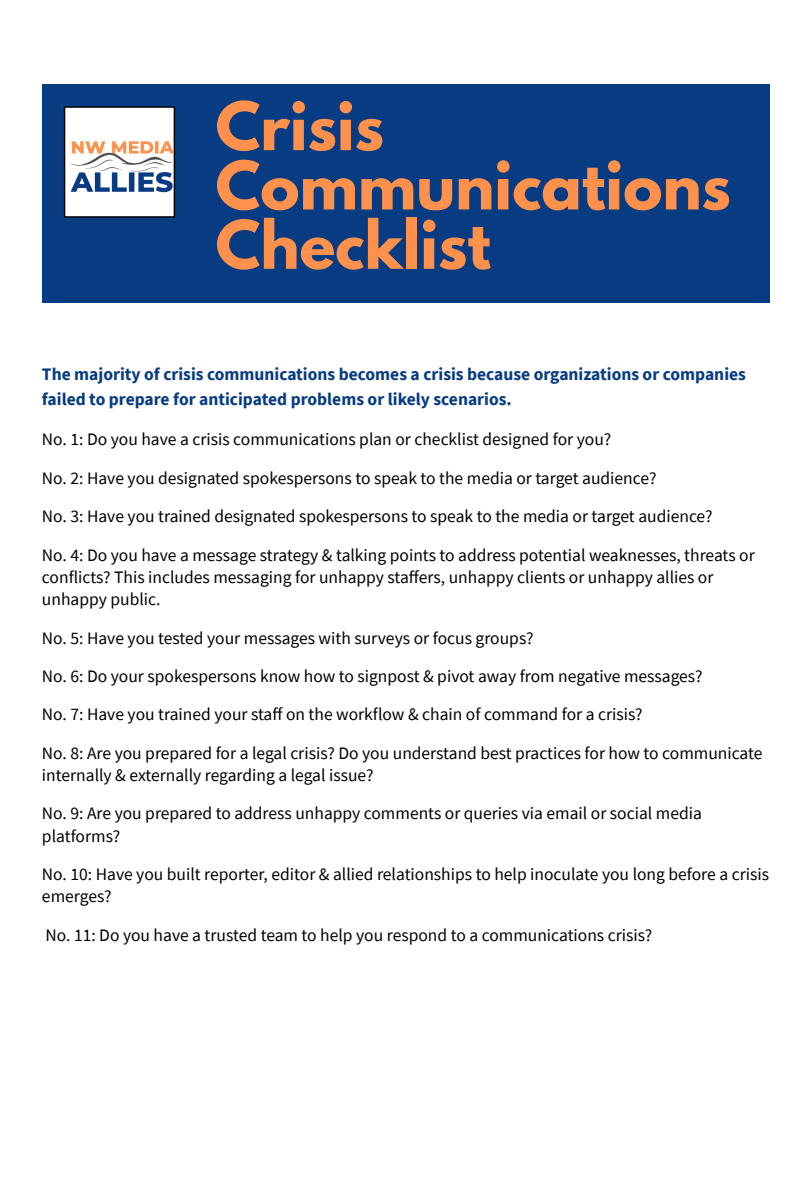
<style>
.page{position:relative;width:810px;height:1181px;background:#fff}
.page>*{position:absolute;margin:0;border:0;box-sizing:border-box;transform-origin:0 0}
.t1{font:700 59.25px/59.2px "League Spartan";color:#ff914d}
.t2{font:17.55px/22.2px "Source Sans Pro";color:#000}
.t3{font:700 17.55px/25.2px "Source Sans Pro";color:#073b82}
</style>
<div class="page">
<div style="left:42px;top:84px;width:727px;height:219px;background:#073b82"></div>
<img style="left:64px;top:106px;width:111px;height:112px">
<p class="t1" style="left:216px;top:104px;width:517px">Crisis<br>Communications<br>Checklist</p>
<p class="t3" style="left:42px;top:361px;width:706px">The majority of crisis communications becomes a crisis because organizations or companies failed to prepare for anticipated problems or likely scenarios.</p>
<p class="t2" style="left:42px;top:428px;width:571px">No. 1: Do you have a crisis communications plan or checklist designed for you?</p>
<p class="t2" style="left:42px;top:466px;width:616px">No. 2: Have you designated spokespersons to speak to the media or target audience?</p>
<p class="t2" style="left:42px;top:505px;width:672px">No. 3: Have you trained designated spokespersons to speak to the media or target audience?</p>
<p class="t2" style="left:42px;top:543px;width:714px">No. 4: Do you have a message strategy &amp; talking points to address potential weaknesses, threats or conflicts? This includes messaging for unhappy staffers, unhappy clients or unhappy allies or unhappy public.</p>
<p class="t2" style="left:42px;top:626px;width:493px">No. 5: Have you tested your messages with surveys or focus groups?</p>
<p class="t2" style="left:42px;top:664px;width:662px">No. 6: Do your spokespersons know how to signpost &amp; pivot away from negative messages?</p>
<p class="t2" style="left:42px;top:703px;width:602px">No. 7: Have you trained your staff on the workflow &amp; chain of command for a crisis?</p>
<p class="t2" style="left:42px;top:741px;width:722px">No. 8: Are you prepared for a legal crisis? Do you understand best practices for how to communicate internally &amp; externally regarding a legal issue?</p>
<p class="t2" style="left:42px;top:802px;width:661px">No. 9: Are you prepared to address unhappy comments or queries via email or social media platforms?</p>
<p class="t2" style="left:42px;top:862px;width:729px">No. 10: Have you built reporter, editor &amp; allied relationships to help inoculate you long before a crisis emerges?</p>
<p class="t2" style="left:46px;top:923px;width:608px">No. 11: Do you have a trusted team to help you respond to a communications crisis?</p>
</div>
